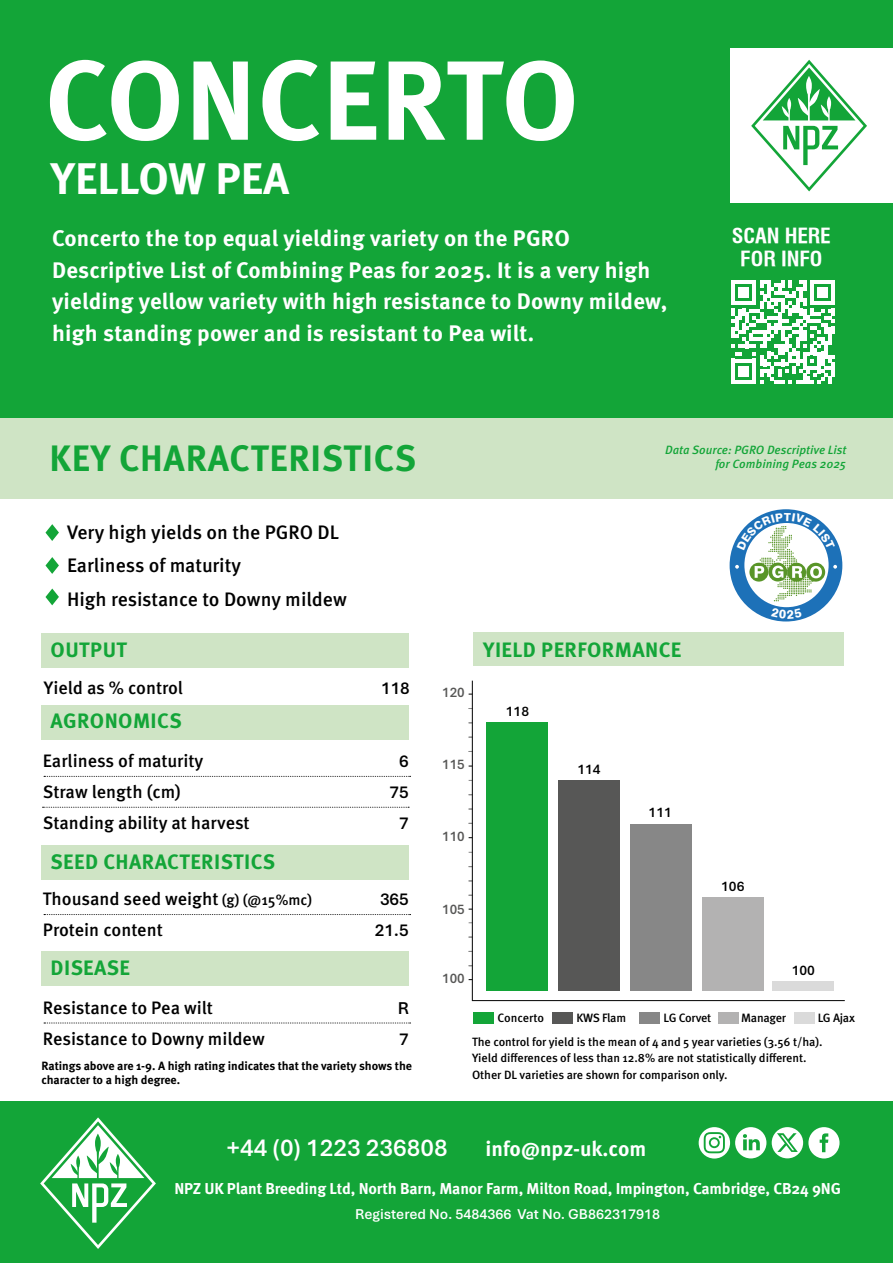
<style>
.page{position:relative;width:893px;height:1263px;background:#fff}
.page>*{position:absolute;margin:0;border:0;box-sizing:border-box;transform-origin:0 0}
.t1{font:700 112.5px "Meta Pro";color:#fff}
.t2{font:700 44.25px "Meta Pro";color:#fff}
.t3{font:700 36.75px "Meta Pro";letter-spacing:.02em;color:#13a538}
.t4{font:600 25.5px "Aptos";color:#fff}
.t5{font:700 22.5px/31.5px "Meta Pro";letter-spacing:.01em;color:#fff}
.t6{font:700 21px "Meta Pro";letter-spacing:-.005em;color:#fff}
.t7{font:700 20.85px "Meta Pro";letter-spacing:.02em;color:#13a538}
.t8{font:20.1px/23.1px "Swiss 721 Bold Condensed BT";letter-spacing:-.005em;color:#fff;text-align:center;scale:1.07 1}
.t9{font:500 19.5px/33px "Meta Pro";color:#000}
.t10{font:500 18px "Meta Pro";color:#000}
.t11{font:600 18px "Aptos";color:#000}
.t12{font:700 15.75px "Meta Pro";letter-spacing:-.01em;color:#fff}
.t13{font:600 15px "Aptos";color:#fff}
.t14{font:600 14.55px "Aptos";color:#575756}
.t15{font:600 14.55px "Aptos";color:#000}
.t16{font:500 12.15px "Meta Pro";letter-spacing:-.02em;color:#000}
.t17{font:500 12.15px "Meta Pro";color:#000}
.t18{font:500 12px/16.5px "Meta Pro";letter-spacing:-.005em;color:#000}
.t19{font:700 12px/14.4px "Meta Pro";letter-spacing:-.005em;color:#000}
.t20{font:italic 500 12px/14.4px "Meta Pro";color:#13a538;text-align:right}
.s1{font-size:15px}
</style>
<div class="page">
<div style="left:0;top:412px;width:893px;height:87px;background:#cfe4c5"></div>
<div style="left:42px;top:633px;width:367px;height:35px;background:#cfe4c5"></div>
<div style="left:42px;top:705px;width:367px;height:34px;background:#cfe4c5"></div>
<svg style="left:44px;top:776px;width:367px;height:1px"></svg>
<svg style="left:43px;top:807px;width:366px;height:1px"></svg>
<div style="left:0;top:0;width:893px;height:417px;background:#13a538"></div>
<svg style="left:731px;top:280px;width:104px;height:104px"></svg>
<hr style="left:832px;top:362px;width:3px;height:15px;background:#fff">
<div style="left:730px;top:48px;width:163px;height:155px;background:#fff"></div>
<svg style="left:751px;top:60px;width:116px;height:131px"></svg>
<svg style="left:45px;top:524px;width:14px;height:17px"></svg>
<svg style="left:45px;top:557px;width:14px;height:17px"></svg>
<svg style="left:45px;top:588px;width:14px;height:17px"></svg>
<div style="left:473px;top:633px;width:371px;height:33px;background:#cfe4c5"></div>
<div style="left:473px;top:1012px;width:20px;height:12px;background:#13a538"></div>
<div style="left:552px;top:1012px;width:20px;height:11px;background:#575756"></div>
<hr style="left:472px;top:1000px;width:373px;height:1px;background:#000">
<hr style="left:472px;top:681px;width:1px;height:319px;background:#000">
<div style="left:486px;top:722px;width:62px;height:269px;background:#13a538"></div>
<div style="left:558px;top:780px;width:62px;height:211px;background:#575756"></div>
<svg style="left:727px;top:507px;width:118px;height:117px"></svg>
<div style="left:730px;top:509px;width:112px;height:112px;background:#1d71b8;border-radius:50%"></div>
<div style="left:744px;top:523px;width:85px;height:84px;background:#fff;border-radius:50%"></div>
<div style="left:42px;top:845px;width:367px;height:35px;background:#cfe4c5"></div>
<svg style="left:44px;top:914px;width:367px;height:1px"></svg>
<div style="left:42px;top:951px;width:367px;height:35px;background:#cfe4c5"></div>
<svg style="left:44px;top:1022px;width:367px;height:1px"></svg>
<div style="left:630px;top:825px;width:62px;height:166px;background:#878787"></div>
<div style="left:702px;top:897px;width:62px;height:94px;background:#b3b2b2"></div>
<div style="left:772px;top:982px;width:62px;height:9px;background:#dadada"></div>
<div style="left:639px;top:1012px;width:20px;height:11px;background:#878787"></div>
<div style="left:718px;top:1012px;width:20px;height:11px;background:#b3b2b2"></div>
<div style="left:795px;top:1012px;width:20px;height:11px;background:#dadada"></div>
<div style="left:0;top:1102px;width:893px;height:161px;background:#13a538"></div>
<svg style="left:40px;top:1117px;width:116px;height:132px"></svg>
<svg style="left:772px;top:1127px;width:67px;height:31px"></svg>
<svg style="left:699px;top:1127px;width:67px;height:31px"></svg>
<svg style="left:735px;top:512px;width:102px;height:89px"></svg>
<h1 class="t1" style="left:45px;top:13px;width:536px">CONCERTO</h1>
<h2 class="t2" style="left:51px;top:144px;width:240px">YELLOW PEA</h2>
<p class="t5" style="left:52px;top:221px;width:617px">Concerto the top equal yielding variety on the PGRO Descriptive List of Combining Peas for 2025. It is a very high yielding yellow variety with high resistance to Downy mildew, high standing power and is resistant to Pea wilt.</p>
<p class="t8" style="left:732px;top:224px;width:94px">SCAN HERE<br>FOR INFO</p>
<h3 class="t3" style="left:50px;top:430px;width:368px">KEY CHARACTERISTICS</h3>
<p class="t9" style="left:67px;top:515px;width:281px">Very high yields on the PGRO DL<br>Earliness of maturity<br>High resistance to Downy mildew</p>
<p class="t7" style="left:51px;top:634px;width:78px">OUTPUT</p>
<p class="t10" style="left:44px;top:674px;width:140px">Yield as % control</p>
<p class="t11" style="left:381px;top:676px;width:30px">118</p>
<p class="t7" style="left:51px;top:705px;width:133px">AGRONOMICS</p>
<p class="t10" style="left:43px;top:747px;width:162px">Earliness of maturity</p>
<p class="t11" style="left:399px;top:749px;width:11px">6</p>
<p class="t10" style="left:43px;top:778px;width:140px">Straw length (cm)</p>
<p class="t11" style="left:390px;top:780px;width:21px">75</p>
<p class="t10" style="left:43px;top:809px;width:208px">Standing ability at harvest</p>
<p class="t11" style="left:399px;top:811px;width:11px">7</p>
<p class="t7" style="left:51px;top:845px;width:226px">SEED CHARACTERISTICS</p>
<p class="t10" style="left:43px;top:885px;width:271px">Thousand seed weight <span class="s1">(g) (@15%mc)</span></p>
<p class="t11" style="left:380px;top:887px;width:30px">365</p>
<p class="t10" style="left:43px;top:916px;width:122px">Protein content</p>
<p class="t11" style="left:375px;top:918px;width:36px">21.5</p>
<p class="t7" style="left:51px;top:951px;width:81px">DISEASE</p>
<p class="t10" style="left:43px;top:993px;width:172px">Resistance to Pea wilt</p>
<p class="t11" style="left:398px;top:995px;width:13px">R</p>
<p class="t10" style="left:43px;top:1025px;width:223px">Resistance to Downy mildew</p>
<p class="t11" style="left:399px;top:1027px;width:11px">7</p>
<p class="t19" style="left:41px;top:1058px;width:372px">Ratings above are 1-9. A high rating indicates that the variety shows the character to a high degree.</p>
<p class="t20" style="left:665px;top:442px;width:183px">Data Source: PGRO Descriptive List for Combining Peas 2025</p>
<p class="t14" style="left:442px;top:682px;width:24px">120</p>
<p class="t14" style="left:442px;top:754px;width:24px">115</p>
<p class="t14" style="left:442px;top:826px;width:24px">110</p>
<p class="t7" style="left:483px;top:634px;width:200px">YIELD PERFORMANCE</p>
<p class="t15" style="left:506px;top:701px;width:25px">118</p>
<p class="t15" style="left:577px;top:759px;width:25px">114</p>
<p class="t15" style="left:649px;top:803px;width:25px">111</p>
<p class="t14" style="left:442px;top:899px;width:24px">105</p>
<p class="t15" style="left:721px;top:876px;width:25px">106</p>
<p class="t14" style="left:442px;top:968px;width:24px">100</p>
<p class="t17" style="left:498px;top:1009px;width:48px">Concerto</p>
<p class="t16" style="left:576px;top:1008px;width:51px">KWS Flam</p>
<p class="t15" style="left:792px;top:960px;width:25px">100</p>
<p class="t16" style="left:664px;top:1008px;width:49px">LG Corvet</p>
<p class="t16" style="left:741px;top:1008px;width:46px">Manager</p>
<p class="t16" style="left:818px;top:1008px;width:39px">LG Ajax</p>
<p class="t18" style="left:472px;top:1032px;width:352px">The control for yield is the mean of 4 and 5 year varieties (3.56 t/ha).<br>Yield differences of less than 12.8% are not statistically different.<br>Other DL varieties are shown for comparison only.</p>
<p class="t4" style="left:226px;top:1130px;width:223px">+44 (0) 1223 236808</p>
<p class="t6" style="left:486px;top:1132px;width:162px">info@npz-uk.com</p>
<p class="t12" style="left:174px;top:1176px;width:668px">NPZ UK Plant Breeding Ltd, North Barn, Manor Farm, Milton Road, Impington, Cambridge, CB24 9NG</p>
<p class="t13" style="left:355px;top:1204px;width:306px">Registered No. 5484366 Vat No. GB862317918</p>
</div>
